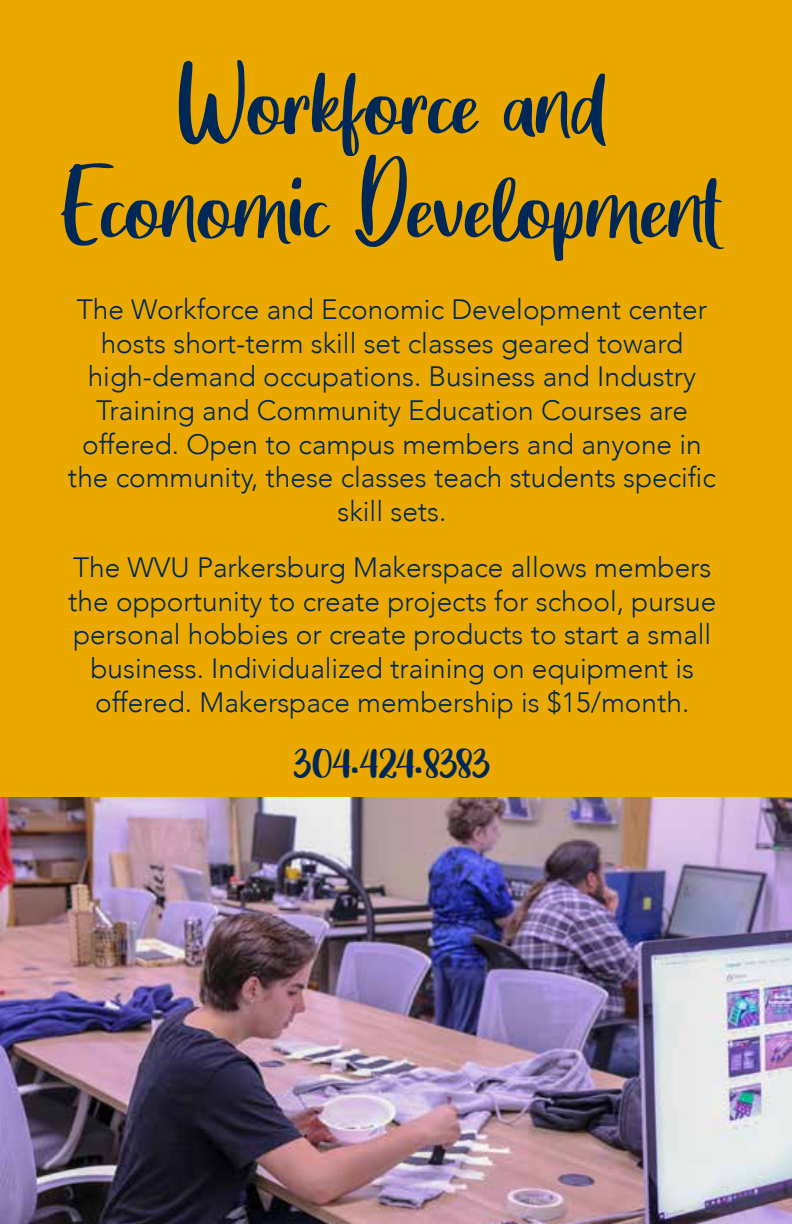
<style>
.page{position:relative;width:792px;height:1224px;background:#eba900}
.page>*{position:absolute;margin:0;border:0;box-sizing:border-box;transform-origin:0 0}
.t1{font:60px/104px "Great Wishes";color:#002856;text-align:center}
.t2{font:32px "Great Wishes";color:#002856}
.t3{font:300 28px/33.6px "Avenir";color:#002856;text-align:center}
</style>
<div class="page">
<img style="left:0;top:797px;width:792px;height:427px">
<h1 class="t1" style="left:62px;top:70px;width:662px">Workforce and<br>Economic Development</h1>
<p class="t3" style="left:68px;top:293px;width:650px">The Workforce and Economic Development center hosts short-term skill set classes geared toward high-demand occupations. Business and Industry Training and Community Education Courses are offered. Open to campus members and anyone in the community, these classes teach students specific skill sets.</p>
<p class="t3" style="left:68px;top:551px;width:650px">The WVU Parkersburg Makerspace allows members the opportunity to create projects for school, pursue personal hobbies or create products to start a small business. Individualized training on equipment is offered. Makerspace membership is $15/month.</p>
<p class="t2" style="left:294px;top:748px;width:198px">304.424.8383</p>
</div>
